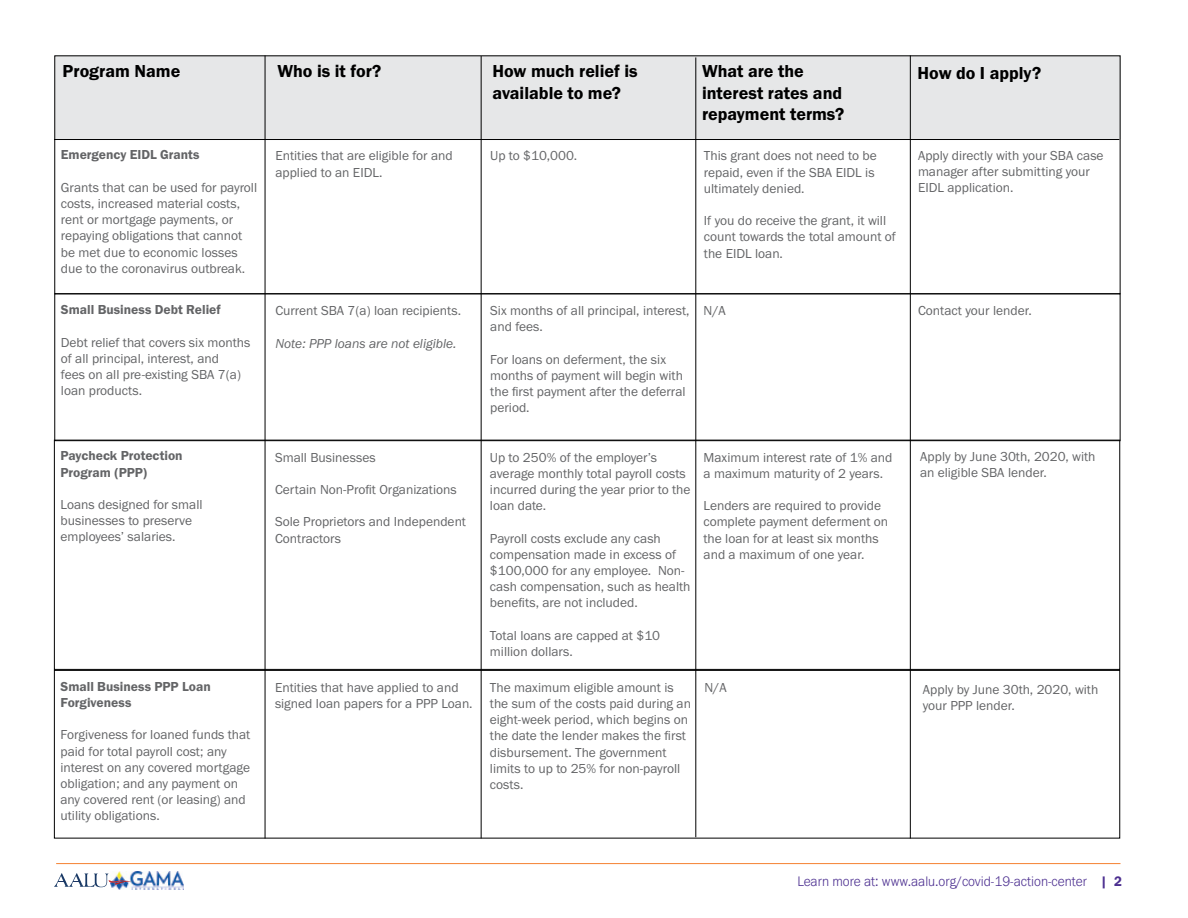
<style>
.page{position:relative;width:1188px;height:918px;background:#fff}
.page>*{position:absolute;margin:0;border:0;box-sizing:border-box;transform-origin:0 0}
.t1{font:18px/21.6px "Franklin Gothic URW Dem";color:#000}
.t2{font:300 14.25px "Franklin Gothic URW";color:#4c2f90;scale:.94 1}
.t3{font:13.5px/16.2px "Franklin Gothic URW Boo";color:#636466}
.t4{font:13.5px/16.2px "Franklin Gothic URW Dem";color:#636466}
.t5{font:13.5px "Franklin Gothic URW Boo Ita";color:#636466}
.s1{font-family:"Franklin Gothic URW Dem";font-weight:400}
</style>
<div class="page">
<div style="left:55px;top:56px;width:1065px;height:83px;background:#e6e7e8"></div>
<hr style="left:265px;top:56px;width:1px;height:782px;background:#000">
<hr style="left:54px;top:139px;width:1065px;height:1px;background:#000">
<hr style="left:481px;top:56px;width:1px;height:782px;background:#000">
<hr style="left:695px;top:57px;width:1px;height:780px;background:#000">
<hr style="left:910px;top:55px;width:1px;height:784px;background:#000">
<div style="left:54px;top:293px;width:1066px;height:148px;border:1px solid #000"></div>
<div style="left:54px;top:440px;width:1066px;height:230px;border:1px solid #000"></div>
<div style="left:54px;top:670px;width:1066px;height:168px;border:1px solid #000"></div>
<img style="left:111px;top:872px;width:73px;height:17px">
<svg style="left:54px;top:873px;width:77px;height:14px"></svg>
<hr style="left:56px;top:863px;width:1064px;height:1px;background:#f58131">
<h1 class="t1" style="left:63px;top:60px;width:119px">Program Name</h1>
<h1 class="t1" style="left:277px;top:60px;width:105px">Who is it for?</h1>
<h1 class="t1" style="left:492px;top:60px;width:147px">How much relief is available to me?</h1>
<h1 class="t1" style="left:702px;top:60px;width:144px">What are the interest rates and repayment terms?</h1>
<h1 class="t1" style="left:918px;top:62px;width:125px">How do I apply?</h1>
<p class="t4" style="left:61px;top:146px;width:140px">Emergency EIDL Grants</p>
<p class="t3" style="left:61px;top:179px;width:198px">Grants that can be used for payroll costs, increased material costs, rent or mortgage payments, or repaying obligations that cannot be met due to economic losses due to the coronavirus outbreak.</p>
<p class="t3" style="left:275px;top:148px;width:179px">Entities that are eligible for and applied to an EIDL.</p>
<p class="t3" style="left:490px;top:148px;width:88px">Up to $10,000.</p>
<p class="t3" style="left:704px;top:148px;width:174px">This grant does not need to be repaid, even if the SBA EIDL is ultimately denied.</p>
<p class="t3" style="left:704px;top:212px;width:194px">If you do receive the grant, it will count towards the total amount of the EIDL loan.</p>
<p class="t3" style="left:918px;top:147px;width:187px">Apply directly with your SBA case manager after submitting your<br>EIDL application.</p>
<p class="t4" style="left:61px;top:301px;width:161px">Small Business Debt Relief</p>
<p class="t3" style="left:61px;top:334px;width:191px">Debt relief that covers six months of all principal, interest, and<br>fees on all pre-existing SBA 7(a) loan products.</p>
<p class="t4" style="left:61px;top:448px;width:124px">Paycheck Protection<br>Program (PPP)</p>
<p class="t3" style="left:61px;top:496px;width:144px">Loans designed for small businesses to preserve employees’ salaries.</p>
<p class="t4" style="left:61px;top:678px;width:152px">Small Business PPP Loan<br>Forgiveness</p>
<p class="t3" style="left:61px;top:726px;width:191px">Forgiveness for loaned funds that paid for total payroll cost; any interest on any covered mortgage obligation; and any payment on any covered rent (or leasing) and utility obligations.</p>
<p class="t3" style="left:275px;top:302px;width:187px">Current SBA 7(a) loan recipients.</p>
<p class="t5" style="left:275px;top:335px;width:183px">Note: PPP loans are not eligible.</p>
<p class="t3" style="left:275px;top:449px;width:102px">Small Businesses</p>
<p class="t3" style="left:275px;top:481px;width:183px">Certain Non-Profit Organizations</p>
<p class="t3" style="left:275px;top:513px;width:193px">Sole Proprietors and Independent<br>Contractors</p>
<p class="t3" style="left:490px;top:302px;width:201px">Six months of all principal, interest, and fees.</p>
<p class="t3" style="left:490px;top:351px;width:197px">For loans on deferment, the six months of payment will begin with the first payment after the deferral period.</p>
<p class="t3" style="left:704px;top:302px;width:24px">N/A</p>
<p class="t3" style="left:918px;top:302px;width:115px">Contact your lender.</p>
<p class="t3" style="left:490px;top:449px;width:202px">Up to 250% of the employer’s average monthly total payroll costs incurred during the year prior to the loan date.</p>
<p class="t3" style="left:490px;top:530px;width:202px">Payroll costs exclude any cash compensation made in excess of $100,000 for any employee. Non&shy;cash compensation, such as health benefits, are not included.</p>
<p class="t3" style="left:490px;top:627px;width:172px">Total loans are capped at $10 million dollars.</p>
<p class="t3" style="left:704px;top:449px;width:190px">Maximum interest rate of 1% and a maximum maturity of 2 years.</p>
<p class="t3" style="left:704px;top:497px;width:186px">Lenders are required to provide complete payment deferment on the loan for at least six months and a maximum of one year.</p>
<p class="t3" style="left:920px;top:448px;width:177px">Apply by June 30th, 2020, with an eligible SBA lender.</p>
<p class="t3" style="left:275px;top:679px;width:199px">Entities that have applied to and signed loan papers for a PPP Loan.</p>
<p class="t3" style="left:490px;top:679px;width:203px">The maximum eligible amount is the sum of the costs paid during an eight-week period, which begins on the date the lender makes the first disbursement. The government limits to up to 25% for non-payroll costs.</p>
<p class="t3" style="left:704px;top:679px;width:24px">N/A</p>
<p class="t3" style="left:923px;top:681px;width:177px">Apply by June 30th, 2020, with your PPP lender.</p>
<p class="t2" style="left:797px;top:872px;width:347px">Learn more at: www.aalu.org/covid-19-action-center <span class="s1">| 2</span></p>
</div>
